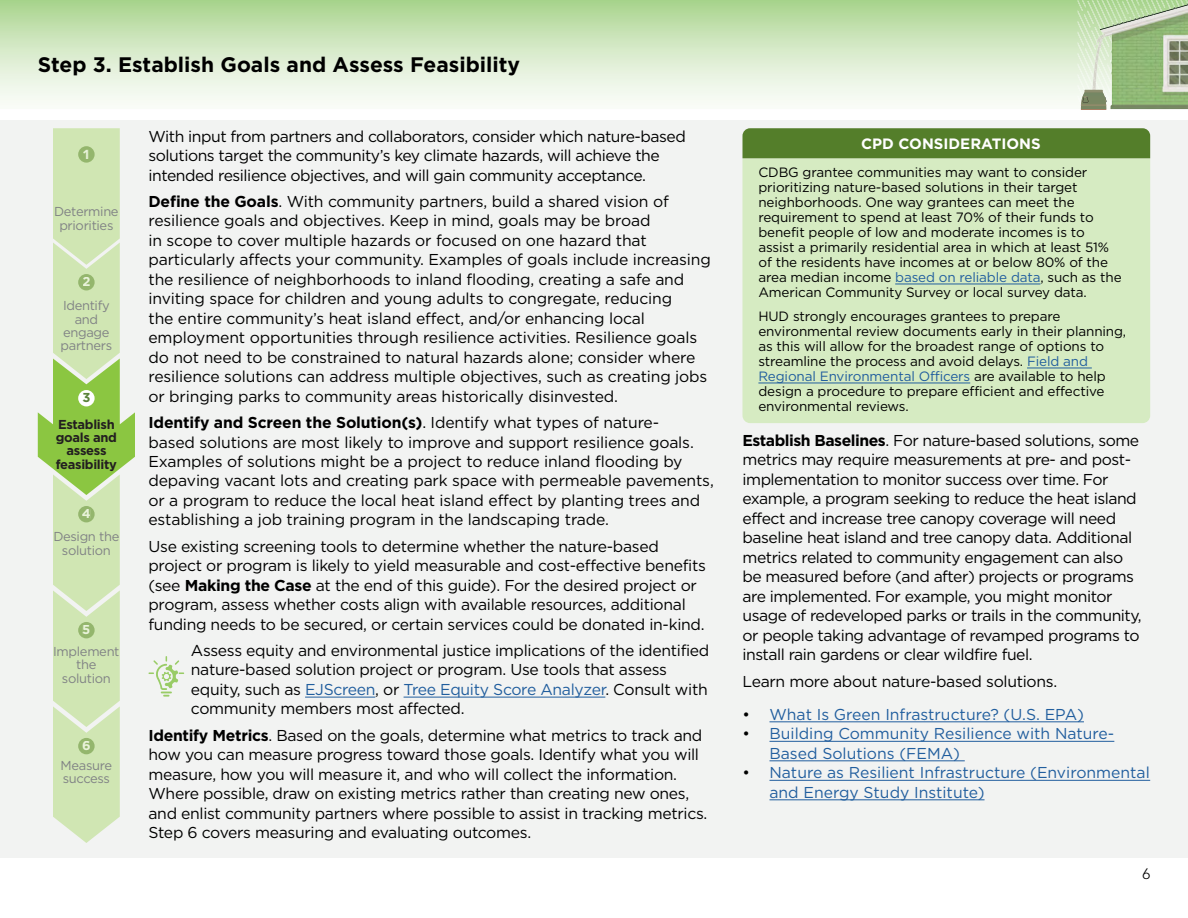
<style>
.page{position:relative;width:1188px;height:918px;background:#fff}
.page>*{position:absolute;margin:0;border:0;box-sizing:border-box;transform-origin:0 0}
.t1{font:700 21px "Gotham HTF";color:#000}
.t2{font:15.75px/19.5px "Gotham HTF";letter-spacing:-.02em;color:#000}
.t3{font:15.75px/19.5px "Gotham HTF";color:#215e9e}
.t4{font:700 15px "Gotham HTF";color:#fff}
.t5{font:300 15px "Avenir LT Std";color:#000}
.t6{font:13.5px/15px "Gotham HTF";letter-spacing:-.01em;color:#000}
.t7{font:12.9px/13.4px "Gotham HTF";letter-spacing:-.025em;color:#808285;text-align:center}
.t8{font:700 12.9px/13.4px "Gotham HTF";letter-spacing:-.025em;color:#231f20;text-align:center}
.t9{font:700 12.9px "Gotham HTF";color:#e9f3da}
.t10{font:700 12.9px "Gotham HTF";color:#5a833a}
.t11{font:900 12.9px "Avenir LT Std";color:#e9f3da}
.s1{font-weight:700}
.s2{color:#215e9e}
.s3{color:#000}
</style>
<div class="page">
<div style="left:0;top:120px;width:1188px;height:738px;background:#f2f3f2"></div>
<svg style="left:0;top:0;width:1078px;height:103px;background:#d4e9c6"></svg>
<svg style="left:1078px;top:0;width:29px;height:109px;background:#c9dabb"></svg>
<img style="left:1107px;top:0;width:81px;height:109px">
<hr style="left:305px;top:697px;width:70px;height:1px;background:#215e9e">
<hr style="left:404px;top:697px;width:201px;height:1px;background:#215e9e">
<svg style="left:38px;top:128px;width:97px;height:715px"></svg>
<div style="left:83px;top:149px;width:5px;height:10px;background:#94b66d"></div>
<div style="left:742px;top:158px;width:408px;height:265px;background:#d6ebc2"></div>
<div style="left:742px;top:128px;width:408px;height:30px;background:#547e2a"></div>
<hr style="left:895px;top:284px;width:145px;height:1px;background:#215e9e">
<hr style="left:1027px;top:368px;width:65px;height:1px;background:#215e9e">
<hr style="left:758px;top:383px;width:212px;height:1px;background:#215e9e">
<svg style="left:148px;top:656px;width:36px;height:41px"></svg>
<hr style="left:770px;top:722px;width:314px;height:1px;background:#215e9e">
<hr style="left:770px;top:741px;width:344px;height:1px;background:#215e9e">
<hr style="left:770px;top:761px;width:195px;height:1px;background:#215e9e">
<hr style="left:770px;top:780px;width:380px;height:1px;background:#215e9e">
<hr style="left:770px;top:800px;width:215px;height:1px;background:#215e9e">
<p class="t1" style="left:38px;top:52px;width:484px">Step 3. Establish Goals and Assess Feasibility</p>
<p class="t11" style="left:83px;top:146px;width:9px">1</p>
<p class="t7" style="left:54px;top:205px;width:66px">Determine priorities</p>
<p class="t9" style="left:82px;top:274px;width:10px">2</p>
<p class="t7" style="left:61px;top:299px;width:53px">Identify and engage partners</p>
<p class="t10" style="left:82px;top:390px;width:10px">3</p>
<p class="t8" style="left:56px;top:417px;width:63px">Establish goals and assess feasibility</p>
<p class="t9" style="left:82px;top:506px;width:10px">4</p>
<p class="t7" style="left:53px;top:530px;width:68px">Design the solution</p>
<p class="t9" style="left:82px;top:622px;width:10px">5</p>
<p class="t7" style="left:53px;top:645px;width:68px">Implement the solution</p>
<p class="t9" style="left:82px;top:738px;width:10px">6</p>
<p class="t7" style="left:61px;top:759px;width:53px;text-align:left">Measure success</p>
<p class="t2" style="left:148px;top:126px;width:539px">With input from partners and collaborators, consider which nature-based solutions target the community’s key climate hazards, will achieve the intended resilience objectives, and will gain community acceptance.</p>
<p class="t2" style="left:148px;top:191px;width:564px"><span class="s1">Define the Goals</span>. With community partners, build a shared vision of resilience goals and objectives. Keep in mind, goals may be broad<br>in scope to cover multiple hazards or focused on one hazard that particularly affects your community. Examples of goals include increasing the resilience of neighborhoods to inland flooding, creating a safe and inviting space for children and young adults to congregate, reducing<br>the entire community’s heat island effect, and/or enhancing local employment opportunities through resilience activities. Resilience goals do not need to be constrained to natural hazards alone; consider where resilience solutions can address multiple objectives, such as creating jobs or bringing parks to community areas historically disinvested.</p>
<p class="t2" style="left:148px;top:412px;width:567px"><span class="s1">Identify and Screen the Solution(s)</span>. Identify what types of nature-<br>based solutions are most likely to improve and support resilience goals.<br>Examples of solutions might be a project to reduce inland flooding by depaving vacant lots and creating park space with permeable pavements, or a program to reduce the local heat island effect by planting trees and establishing a job training program in the landscaping trade.</p>
<p class="t2" style="left:148px;top:536px;width:559px">Use existing screening tools to determine whether the nature-based project or program is likely to yield measurable and cost-effective benefits (see <span class="s1">Making the Case</span> at the end of this guide). For the desired project or program, assess whether costs align with available resources, additional funding needs to be secured, or certain services could be donated in-kind.</p>
<p class="t2" style="left:191px;top:640px;width:520px">Assess equity and environmental justice implications of the identified nature-based solution project or program. Use tools that assess equity, such as <span class="s2">EJScreen</span>, or <span class="s2">Tree Equity Score Analyzer</span>. Consult with</p>
<p class="t2" style="left:191px;top:699px;width:275px">community members most affected.</p>
<p class="t2" style="left:148px;top:725px;width:561px"><span class="s1">Identify Metrics</span>. Based on the goals, determine what metrics to track and how you can measure progress toward those goals. Identify what you will measure, how you will measure it, and who will collect the information.<br>Where possible, draw on existing metrics rather than creating new ones, and enlist community partners where possible to assist in tracking metrics.<br>Step 6 covers measuring and evaluating outcomes.</p>
<h3 class="t4" style="left:861px;top:135px;width:181px">CPD CONSIDERATIONS</h3>
<p class="t6" style="left:758px;top:165px;width:365px">CDBG grantee communities may want to consider prioritizing nature-based solutions in their target neighborhoods. One way grantees can meet the requirement to spend at least 70% of their funds to benefit people of low and moderate incomes is to assist a primarily residential area in which at least 51% of the residents have incomes at or below 80% of the area median income <span class="s2">based on reliable data</span>, such as the American Community Survey or local survey data.</p>
<p class="t6" style="left:758px;top:309px;width:369px">HUD strongly encourages grantees to prepare environmental review documents early in their planning, as this will allow for the broadest range of options to streamline the process and avoid delays. <span class="s2">Field and Regional Environmental Officers</span> are available to help design a procedure to prepare efficient and effective environmental reviews.</p>
<p class="t2" style="left:742px;top:430px;width:401px"><span class="s1">Establish Baselines</span>. For nature-based solutions, some metrics may require measurements at pre- and post&shy;implementation to monitor success over time. For example, a program seeking to reduce the heat island effect and increase tree canopy coverage will need baseline heat island and tree canopy data. Additional metrics related to community engagement can also be measured before (and after) projects or programs are implemented. For example, you might monitor usage of redeveloped parks or trails in the community, or people taking advantage of revamped programs to install rain gardens or clear wildfire fuel.</p>
<p class="t2" style="left:742px;top:671px;width:316px">Learn more about nature-based solutions.</p>
<p class="t3" style="left:742px;top:704px;width:343px"><span class="s3">•</span> What Is Green Infrastructure? (U.S. EPA)</p>
<p class="t3" style="left:770px;top:724px;width:346px;text-indent:-27px"><span class="s3">•</span> Building Community Resilience with Nature-<br>Based Solutions (FEMA)</p>
<p class="t3" style="left:770px;top:763px;width:382px;text-indent:-27px"><span class="s3">•</span> Nature as Resilient Infrastructure (Environmental and Energy Study Institute)</p>
<p class="t5" style="left:1142px;top:865px;width:9px">6</p>
</div>
